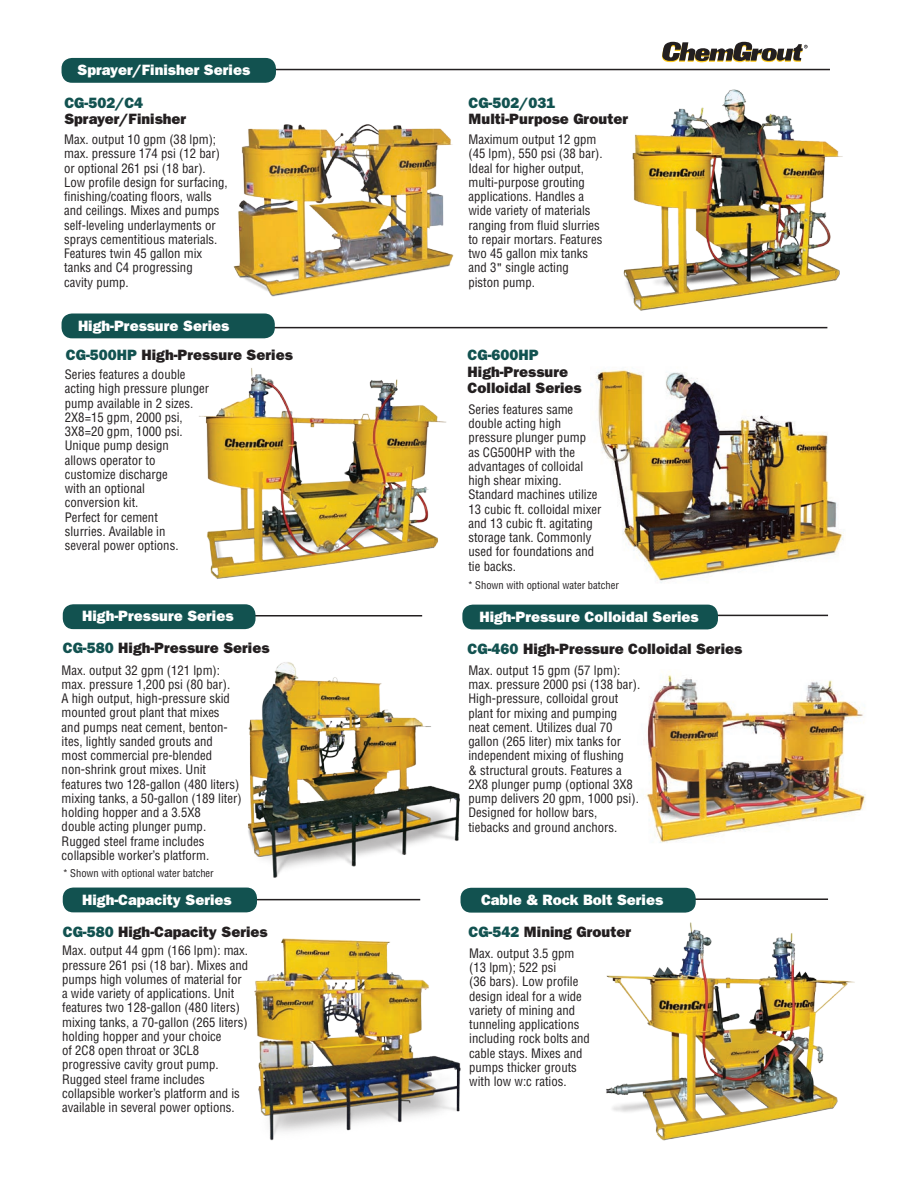
<style>
.page{position:relative;width:898px;height:1188px;background:#fff}
.page>*{position:absolute;margin:0;border:0;box-sizing:border-box;transform-origin:0 0}
.t1{font:15px/16.5px "ITC Franklin Gothic Std Hvy";color:#231f20}
.t2{font:15px "ITC Franklin Gothic Std Hvy";color:#fff}
.t3{font:15px "ITC Franklin Gothic Std Hvy";color:#125250}
.t4{font:condensed 12.75px/14.2px "Helvetica";color:#231f20}
.t5{font:condensed 10.5px "Helvetica";color:#231f20}
.s1{color:#125250}
.s2{font-family:"ITC Franklin Gothic Std";font-stretch:normal}
</style>
<div class="page">
<img style="left:645px;top:675px;width:220px;height:168px">
<img style="left:254px;top:938px;width:207px;height:203px">
<img style="left:623px;top:89px;width:220px;height:222px">
<img style="left:247px;top:662px;width:213px;height:216px">
<img style="left:199px;top:368px;width:247px;height:211px">
<img style="left:233px;top:124px;width:221px;height:173px">
<hr style="left:211px;top:69px;width:619px;height:1px;background:#231f20">
<hr style="left:212px;top:615px;width:210px;height:1px;background:#231f20">
<div style="left:62px;top:58px;width:214px;height:25px;background:#125250;border-radius:10px"></div>
<div style="left:63px;top:604px;width:192px;height:25px;background:#125250;border-radius:10px"></div>
<hr style="left:212px;top:899px;width:208px;height:1px;background:#231f20">
<div style="left:63px;top:888px;width:194px;height:24px;background:#125250;border-radius:10px"></div>
<img style="left:606px;top:922px;width:249px;height:219px">
<hr style="left:592px;top:898px;width:236px;height:2px;background:#231f20">
<div style="left:460px;top:888px;width:235px;height:25px;background:#125250;border-radius:10px"></div>
<hr style="left:67px;top:327px;width:760px;height:1px;background:#231f20">
<img style="left:596px;top:370px;width:247px;height:213px">
<div style="left:62px;top:314px;width:213px;height:24px;background:#125250;border-radius:10px"></div>
<svg style="left:662px;top:42px;width:145px;height:20px"></svg>
<hr style="left:596px;top:615px;width:232px;height:1px;background:#231f20">
<div style="left:462px;top:605px;width:256px;height:24px;background:#125250;border-radius:10px"></div>
<p class="t2" style="left:78px;top:61px;width:174px">Sprayer/Finisher Series</p>
<p class="t1" style="left:64px;top:94px;width:123px"><span class="s1">CG-502/C4<br></span>Sprayer/Finisher</p>
<p class="t4" style="left:64px;top:132px;width:165px">Max. output 10 gpm (38 lpm); max. pressure 174 psi (12 bar) or optional 261 psi (18 bar).<br>Low profile design for surfacing, finishing/coating floors, walls and ceilings. Mixes and pumps self-leveling underlayments or sprays cementitious materials.<br>Features twin 45 gallon mix tanks and C4 progressing<br>cavity pump.</p>
<p class="t2" style="left:78px;top:317px;width:153px">High-Pressure Series</p>
<p class="t1" style="left:66px;top:347px;width:228px"><span class="s1">CG-500HP</span> High-Pressure Series</p>
<p class="t4" style="left:65px;top:367px;width:146px">Series features a double acting high pressure plunger pump available in 2 sizes.<br>2X8=15 gpm, 2000 psi,<br>3X8=20 gpm, 1000 psi.<br>Unique pump design<br>allows operator to customize discharge<br>with an optional<br>conversion kit.<br>Perfect for cement<br>slurries. Available in<br>several power options.</p>
<p class="t2" style="left:82px;top:607px;width:153px">High-Pressure Series</p>
<p class="t1" style="left:63px;top:640px;width:208px"><span class="s1">CG-580</span> High-Pressure Series</p>
<p class="t4" style="left:62px;top:663px;width:181px">Max. output 32 gpm (121 lpm): max. pressure 1,200 psi (80 bar).<br>A high output, high-pressure skid mounted grout plant that mixes<br>and pumps neat cement, benton&shy;ites, lightly sanded grouts and most commercial pre-blended non-shrink grout mixes. Unit features two 128-gallon (480 liters) mixing tanks, a 50-gallon (189 liter) holding hopper and a 3.5X8<br>double acting plunger pump.<br>Rugged steel frame includes collapsible worker’s platform.</p>
<p class="t5" style="left:63px;top:866px;width:152px">* Shown with optional water batcher</p>
<p class="t2" style="left:82px;top:891px;width:151px">High-Capacity Series</p>
<p class="t1" style="left:63px;top:923px;width:206px"><span class="s1">CG-580</span> High-Capacity Series</p>
<p class="t4" style="left:62px;top:943px;width:187px">Max. output 44 gpm (166 lpm): max. pressure 261 psi (18 bar). Mixes and pumps high volumes of material for a wide variety of applications. Unit features two 128-gallon (480 liters) mixing tanks, a 70-gallon (265 liters) holding hopper and your choice<br>of 2C8 open throat or 3CL8 progressive cavity grout pump.<br>Rugged steel frame includes collapsible worker’s platform and is available in several power options.</p>
<p class="t3" style="left:468px;top:94px;width:88px">CG-502/031</p>
<p class="t1" style="left:468px;top:111px;width:161px">Multi-Purpose Grouter</p>
<p class="t4" style="left:468px;top:132px;width:136px">Maximum output 12 gpm (45 lpm), 550 psi (38 bar).<br>Ideal for higher output, multi-purpose grouting applications. Handles a wide variety of materials ranging from fluid slurries to repair mortars. Features two 45 gallon mix tanks and 3<span class="s2">"</span> single acting piston pump.</p>
<p class="t3" style="left:467px;top:346px;width:73px">CG-600HP</p>
<p class="t1" style="left:467px;top:363px;width:102px">High-Pressure</p>
<p class="t1" style="left:467px;top:380px;width:115px">Colloidal Series</p>
<p class="t4" style="left:468px;top:402px;width:134px">Series features same double acting high pressure plunger pump<br>as CG500HP with the advantages of colloidal high shear mixing.<br>Standard machines utilize<br>13 cubic ft. colloidal mixer and 13 cubic ft. agitating storage tank. Commonly used for foundations and tie backs.</p>
<p class="t5" style="left:468px;top:578px;width:152px">* Shown with optional water batcher</p>
<p class="t2" style="left:479px;top:608px;width:221px">High-Pressure Colloidal Series</p>
<p class="t1" style="left:467px;top:641px;width:276px"><span class="s1">CG-460</span> High-Pressure Colloidal Series</p>
<p class="t4" style="left:468px;top:663px;width:153px">Max. output 15 gpm (57 lpm):</p>
<p class="t4" style="left:468px;top:677px;width:173px">max. pressure 2000 psi (138 bar).</p>
<p class="t4" style="left:468px;top:691px;width:172px">High-pressure, colloidal grout plant for mixing and pumping neat cement. Utilizes dual 70 gallon (265 liter) mix tanks for independent mixing of flushing<br>&amp; structural grouts. Features a<br>2X8 plunger pump (optional 3X8 pump delivers 20 gpm, 1000 psi).<br>Designed for hollow bars, tiebacks and ground anchors.</p>
<p class="t2" style="left:481px;top:891px;width:184px">Cable &amp; Rock Bolt Series</p>
<p class="t1" style="left:468px;top:923px;width:164px"><span class="s1">CG-542</span> Mining Grouter</p>
<p class="t4" style="left:469px;top:946px;width:122px">Max. output 3.5 gpm (13 lpm); 522 psi<br>(36 bars). Low profile design ideal for a wide variety of mining and tunneling applications including rock bolts and cable stays. Mixes and pumps thicker grouts with low w:c ratios.</p>
</div>
